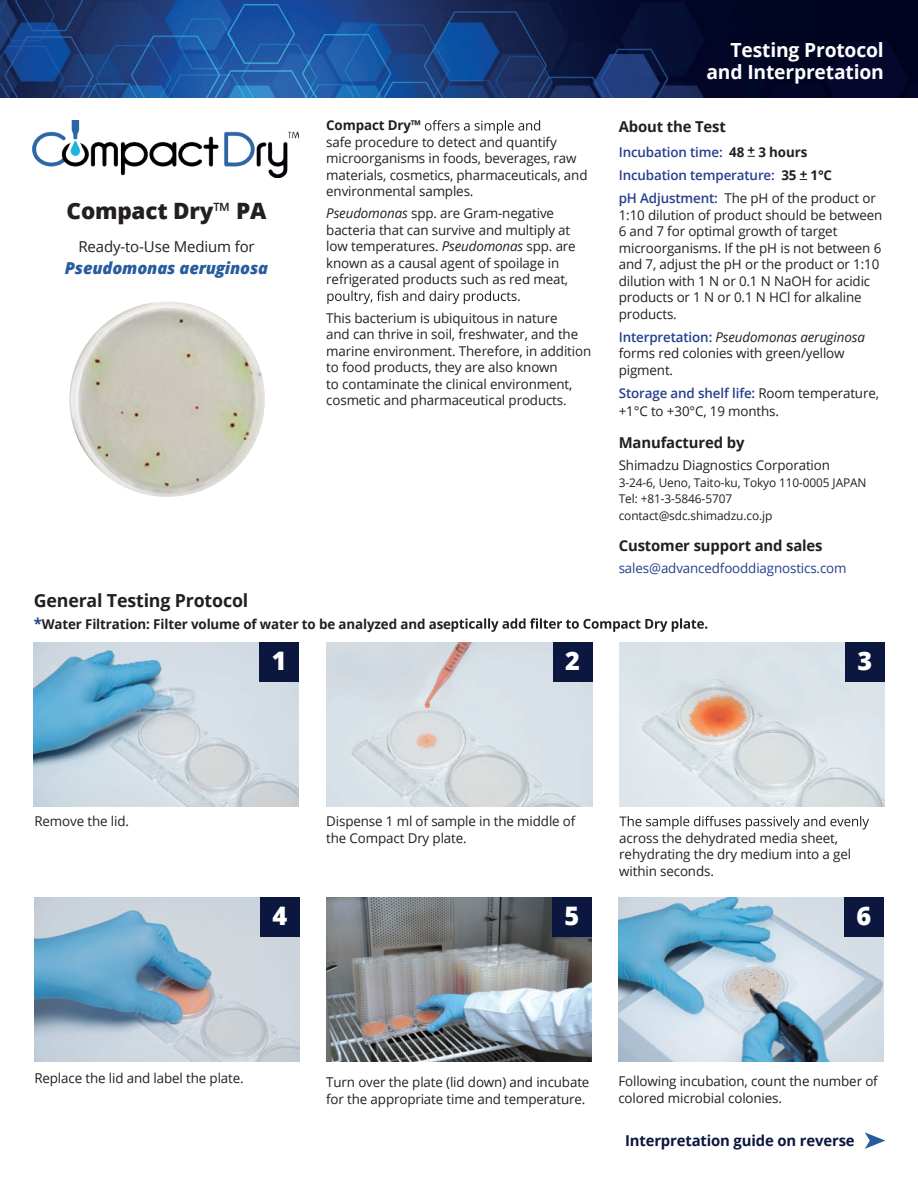
<style>
.page{position:relative;width:918px;height:1188px;background:#fff}
.page>*{position:absolute;margin:0;border:0;box-sizing:border-box;transform-origin:0 0}
.t1{font:800 25.5px "Open Sans";color:#fff}
.t2{font:800 22.5px "Open Sans";letter-spacing:-.01em;color:#231f20}
.t3{font:700 19.5px/22.5px "Open Sans";letter-spacing:-.01em;color:#fff;text-align:right}
.t4{font:700 18px "Open Sans";letter-spacing:-.01em;color:#231f20}
.t5{font:italic 800 16.5px "Open Sans";letter-spacing:-.01em;color:#295c9f}
.t6{font:700 15px "Open Sans";letter-spacing:-.01em;color:#231f20}
.t7{font:700 15px "Open Sans";letter-spacing:-.01em;color:#0c173f}
.t8{font:15px "Open Sans";letter-spacing:-.01em;color:#231f20}
.t9{font:13.5px/16.5px "Open Sans";letter-spacing:-.01em;color:#231f20}
.t10{font:600 13.5px/23.2px "Open Sans";letter-spacing:-.01em;color:#253f8e}
.t11{font:700 13.5px "Open Sans";letter-spacing:-.01em;color:#231f20}
.t12{font:13.5px "Open Sans";letter-spacing:-.01em;color:#253f8e}
.t13{font:12px/16.5px "Open Sans";letter-spacing:-.01em;color:#231f20}
.s1{font-weight:400}
.s2{font-style:italic}
.s3{font-size:15px;color:#253f8e}
.s4{font-weight:700;color:#231f20}
.s5{font-weight:400;color:#231f20}
.s6{font-weight:600;color:#253f8e}
</style>
<div class="page">
<img style="left:34px;top:642px;width:265px;height:164px">
<img style="left:33px;top:120px;width:265px;height:57px">
<img style="left:0;top:0;width:918px;height:97px">
<svg style="left:865px;top:1132px;width:20px;height:17px"></svg>
<svg style="left:425px;top:120px;width:115px;height:14px"></svg>
<svg style="left:327px;top:291px;width:193px;height:13px"></svg>
<img style="left:34px;top:898px;width:266px;height:164px">
<img style="left:326px;top:898px;width:266px;height:164px">
<img style="left:618px;top:898px;width:266px;height:164px">
<img style="left:327px;top:642px;width:265px;height:164px">
<img style="left:619px;top:642px;width:266px;height:164px">
<svg style="left:619px;top:816px;width:250px;height:13px"></svg>
<div style="left:259px;top:642px;width:40px;height:40px;background:#0c173f"></div>
<div style="left:553px;top:642px;width:39px;height:40px;background:#0c173f"></div>
<div style="left:845px;top:642px;width:40px;height:40px;background:#0c173f"></div>
<div style="left:260px;top:898px;width:40px;height:39px;background:#0c173f"></div>
<div style="left:552px;top:898px;width:40px;height:39px;background:#0c173f"></div>
<div style="left:844px;top:898px;width:40px;height:39px;background:#0c173f"></div>
<svg style="left:452px;top:618px;width:255px;height:14px"></svg>
<img style="left:69px;top:301px;width:196px;height:196px;border-radius:98px">
<h2 class="t2" style="left:67px;top:194px;width:201px">Compact Dry<span class="s1">™</span> PA</h2>
<p class="t8" style="left:78px;top:236px;width:178px">Ready-to-Use Medium for</p>
<p class="t5" style="left:65px;top:255px;width:205px">Pseudomonas aeruginosa</p>
<p class="t11" style="left:326px;top:116px;width:96px">Compact Dry™</p>
<p class="t9" style="left:326px;top:133px;width:263px">safe procedure to detect and quantify microorganisms in foods, beverages, raw materials, cosmetics, pharmaceuticals, and environmental samples.</p>
<p class="t9" style="left:326px;top:205px;width:251px"><span class="s2">Pseudomonas</span> spp. are Gram-negative bacteria that can survive and multiply at low temperatures. <span class="s2">Pseudomonas</span> spp. are known as a causal agent of spoilage in refrigerated products such as red meat,</p>
<p class="t9" style="left:326px;top:309px;width:267px">This bacterium is ubiquitous in nature<br>and can thrive in soil, freshwater, and the marine environment. Therefore, in addition to food products, they are also known<br>to contaminate the clinical environment, cosmetic and pharmaceutical products.</p>
<h3 class="t4" style="left:34px;top:588px;width:216px">General Testing Protocol</h3>
<p class="t11" style="left:34px;top:614px;width:419px"><span class="s3">*</span>Water Filtration: Filter volume of water to be analyzed and ase</p>
<h3 class="t3" style="left:706px;top:38px;width:179px">Testing Protocol and Interpretation</h3>
<p class="t6" style="left:619px;top:116px;width:109px">About the Test</p>
<p class="t10" style="left:619px;top:140px;width:259px">Incubation time: <span class="s4">48 + 3 hours<br></span>Incubation temperature: <span class="s4">35 + 1°C<br></span>pH Adjustment: <span class="s5">The pH of the product or</span></p>
<p class="t9" style="left:619px;top:206px;width:265px">1:10 dilution of product should be between 6 and 7 for optimal growth of target microorganisms. If the pH is not between 6 and 7, adjust the pH or the product or 1:10 dilution with 1 N or 0.1 N NaOH for acidic products or 1 N or 0.1 N HCl for alkaline products.</p>
<p class="t9" style="left:619px;top:329px;width:248px"><span class="s6">Interpretation:</span> <span class="s2">Pseudomonas aeruginosa </span>forms red colonies with green/yellow pigment.</p>
<p class="t9" style="left:619px;top:384px;width:262px;line-height:18px"><span class="s6">Storage and shelf life:</span> Room temperature, +1°C to +30°C, 19 months.</p>
<p class="t6" style="left:619px;top:432px;width:127px">Manufactured by</p>
<p class="t9" style="left:619px;top:457px;width:213px">Shimadzu Diagnostics Corporation</p>
<p class="t13" style="left:619px;top:474px;width:249px">3-24-6, Ueno, Taito-ku, Tokyo 110-0005 JAPAN<br>Tel: +81-3-5846-5707 contact@sdc.shimadzu.co.jp</p>
<p class="t6" style="left:619px;top:535px;width:205px">Customer support and sales</p>
<p class="t12" style="left:619px;top:559px;width:229px">sales@advancedfooddiagnostics.com</p>
<h1 class="t1" style="left:272px;top:641px;width:16px">1</h1>
<h1 class="t1" style="left:565px;top:641px;width:16px">2</h1>
<h1 class="t1" style="left:857px;top:641px;width:16px">3</h1>
<p class="t9" style="left:34px;top:813px;width:96px">Remove the lid.</p>
<p class="t9" style="left:326px;top:813px;width:251px">Dispense 1 ml of sample in the middle of the Compact Dry plate.</p>
<p class="t9" style="left:619px;top:829px;width:233px">across the dehydrated media sheet, rehydrating the dry medium into a gel within seconds.</p>
<h1 class="t1" style="left:273px;top:897px;width:16px">4</h1>
<h1 class="t1" style="left:564px;top:897px;width:16px">5</h1>
<h1 class="t1" style="left:857px;top:897px;width:16px">6</h1>
<p class="t9" style="left:34px;top:1070px;width:211px">Replace the lid and label the plate.</p>
<p class="t9" style="left:326px;top:1074px;width:265px">Turn over the plate (lid down) and incubate for the appropriate time and temperature.</p>
<p class="t9" style="left:618px;top:1073px;width:261px">Following incubation, count the number of colored microbial colonies.</p>
<p class="t7" style="left:625px;top:1130px;width:231px">Interpretation guide on reverse</p>
</div>
